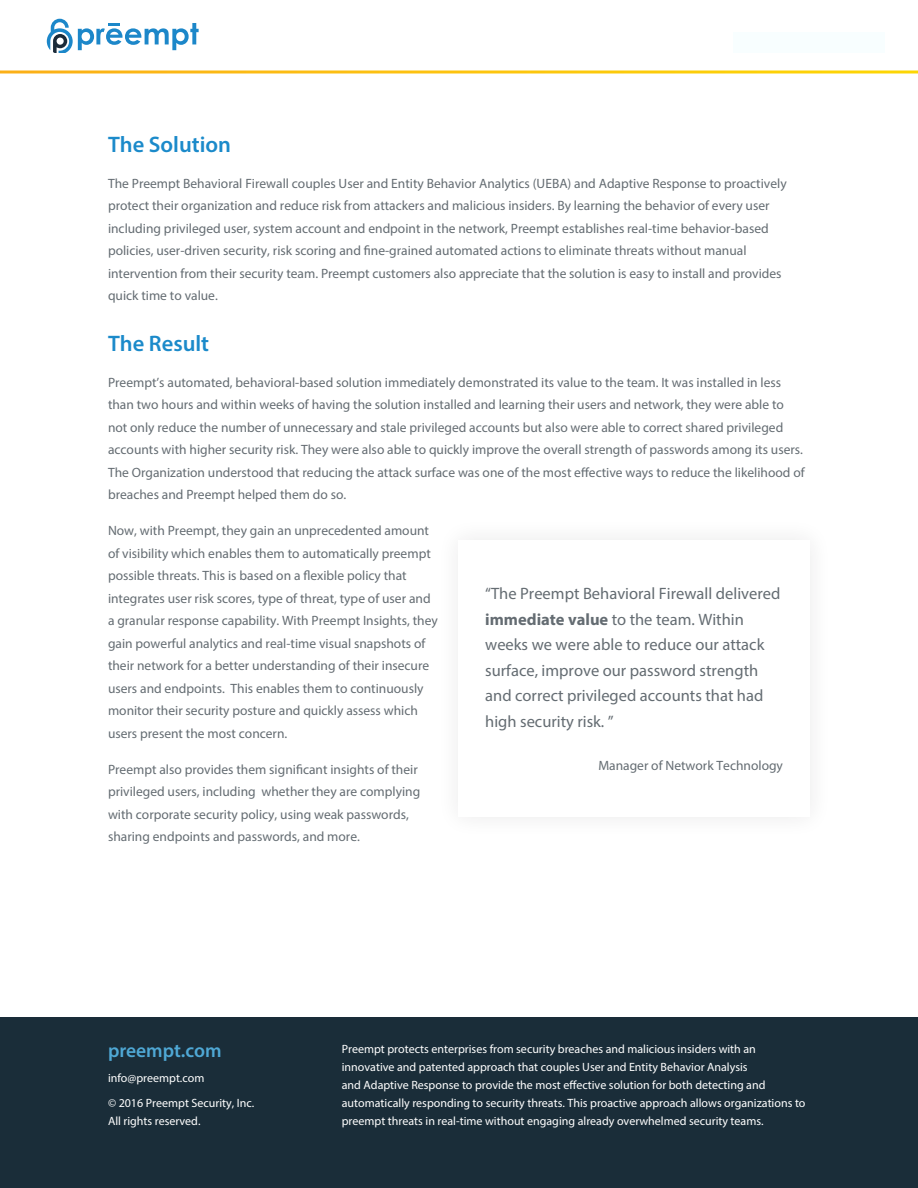
<style>
.page{position:relative;width:918px;height:1188px;background:#fff}
.page>*{position:absolute;margin:0;border:0;box-sizing:border-box;transform-origin:0 0}
.t1{font:600 22.5px "Myriad Pro";color:#1b8aca}
.URL{font:600 19.5px "Myriad Pro";color:#4fa8d5}
.Callouts{font:16.5px/25.5px "Myriad Pro";color:#646c72}
.Body_Copy{font:13.5px/22.5px "Myriad Pro";color:#646c72}
.Copy{font:13.5px "Myriad Pro";color:#646c72}
.Boilerplate_Text{font:12px/18px "Myriad Pro";color:#fff}
.s1{font-weight:700}
</style>
<div class="page">
<svg style="left:47px;top:19px;width:152px;height:34px"></svg>
<svg style="left:0;top:70px;width:918px;height:4px;background:#fcd24a"></svg>
<div style="left:0;top:1018px;width:918px;height:170px;background:#1a2d39"></div>
<div style="left:733px;top:32px;width:152px;height:21px;background:#f8feff"></div>
<h2 class="t1" style="left:108px;top:130px;width:125px">The Solution</h2>
<p class="Body_Copy" style="left:108px;top:172px;width:680px">The Preempt Behavioral Firewall couples User and Entity Behavior Analytics (UEBA) and Adaptive Response to proactively protect their organization and reduce risk from attackers and malicious insiders. By learning the behavior of every user including privileged user, system account and endpoint in the network, Preempt establishes real-time behavior-based policies, user-driven security, risk scoring and fine-grained automated actions to eliminate threats without manual intervention from their security team. Preempt customers also appreciate that the solution is easy to install and provides quick time to value.</p>
<h2 class="t1" style="left:108px;top:329px;width:103px">The Result</h2>
<p class="Body_Copy" style="left:108px;top:371px;width:698px">Preempt’s automated, behavioral-based solution immediately demonstrated its value to the team. It was installed in less than two hours and within weeks of having the solution installed and learning their users and network, they were able to not only reduce the number of unnecessary and stale privileged accounts but also were able to correct shared privileged accounts with higher security risk. They were also able to quickly improve the overall strength of passwords among its users.<br>The Organization understood that reducing the attack surface was one of the most effective ways to reduce the likelihood of breaches and Preempt helped them do so.</p>
<p class="Body_Copy" style="left:108px;top:519px;width:331px">Now, with Preempt, they gain an unprecedented amount of visibility which enables them to automatically preempt possible threats. This is based on a flexible policy that integrates user risk scores, type of threat, type of user and a granular response capability. With Preempt Insights, they gain powerful analytics and real-time visual snapshots of their network for a better understanding of their insecure users and endpoints. This enables them to continuously monitor their security posture and quickly assess which users present the most concern.</p>
<p class="Body_Copy" style="left:108px;top:758px;width:314px">Preempt also provides them significant insights of their privileged users, including whether they are complying with corporate security policy, using weak passwords, sharing endpoints and passwords, and more.</p>
<p class="Callouts" style="left:485px;top:581px;width:297px">“The Preempt Behavioral Firewall delivered <span class="s1">immediate value</span> to the team. Within weeks we were able to reduce our attack surface, improve our password strength and correct privileged accounts that had high security risk. ”</p>
<p class="Copy" style="left:598px;top:757px;width:186px">Manager of Network Technology</p>
<p class="URL" style="left:108px;top:1038px;width:115px">preempt.com</p>
<p class="Boilerplate_Text" style="left:108px;top:1069px;width:98px">info@preempt.com</p>
<p class="Boilerplate_Text" style="left:108px;top:1094px;width:148px">© 2016 Preempt Security, Inc.<br>All rights reserved.</p>
<p class="Boilerplate_Text" style="left:342px;top:1040px;width:465px">Preempt protects enterprises from security breaches and malicious insiders with an innovative and patented approach that couples User and Entity Behavior Analysis<br>and Adaptive Response to provide the most effective solution for both detecting and automatically responding to security threats. This proactive approach allows organizations to preempt threats in real-time without engaging already overwhelmed security teams.</p>
</div>
